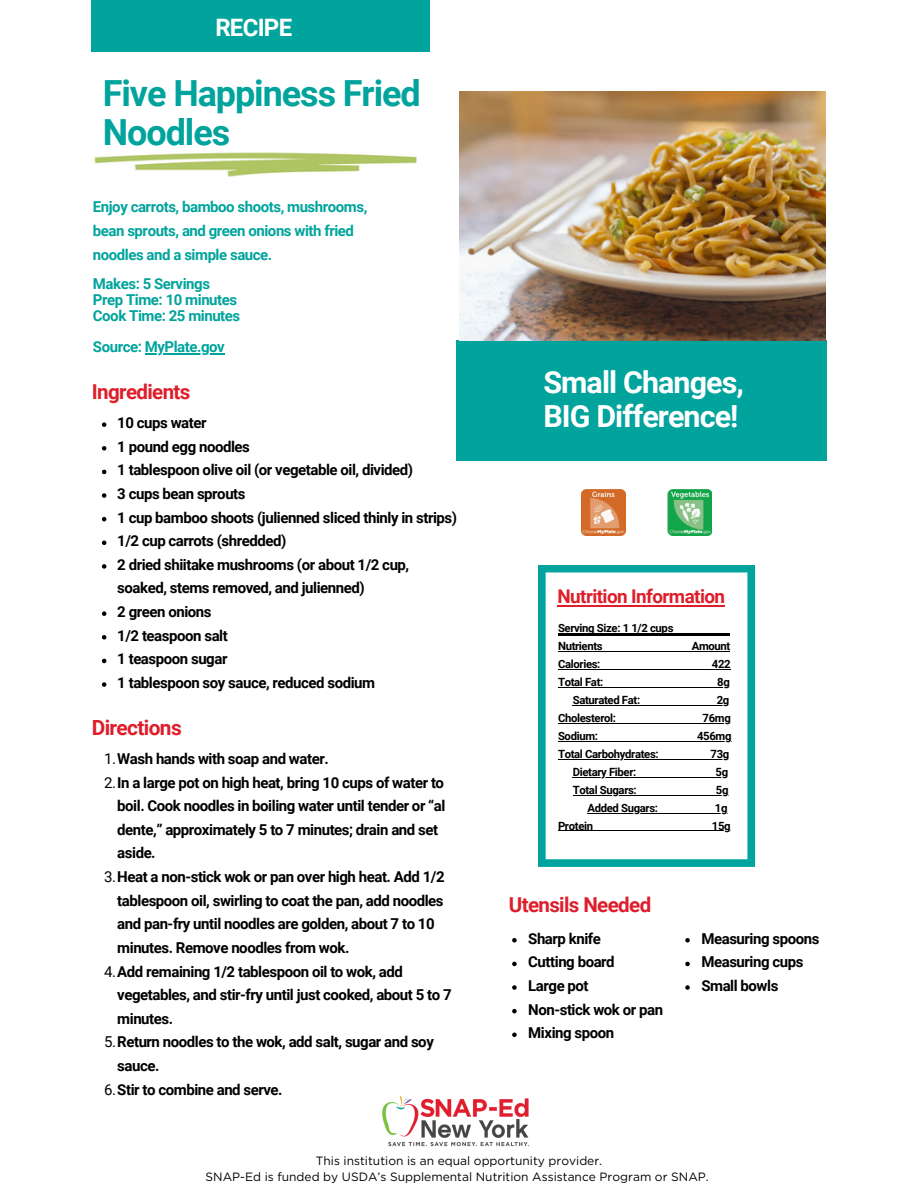
<style>
.page{position:relative;width:918px;height:1188px;background:#fff}
.page>*{position:absolute;margin:0;border:0;box-sizing:border-box;transform-origin:0 0}
.t1{font:700 36px/39.3px "Roboto";letter-spacing:-.03em;color:#00a49d}
.t2{font:700 30.45px/33.6px "Roboto";letter-spacing:-.03em;color:#fff}
.t3{font:700 24px "Roboto";letter-spacing:-.03em;color:#fff}
.t4{font:700 20.85px "Roboto";letter-spacing:-.03em;color:#de1e2b}
.t5{font:700 20.55px "Roboto";letter-spacing:-.03em;color:#de1e2b}
.t6{font:700 18.9px "Roboto";letter-spacing:-.03em;color:#de1e2b}
.t7{font:700 15px/23.7px "Roboto";letter-spacing:-.03em;color:#000}
.t8{font:700 15px/15.8px "Roboto";letter-spacing:-.03em;color:#00a49d}
.t9{font:12px "Gotham";color:#000}
.t10{font:700 11.4px "Roboto";letter-spacing:-.03em;color:#000}
.s1{font-weight:400}
</style>
<div class="page">
<img style="left:94px;top:152px;width:323px;height:25px">
<div style="left:456px;top:340px;width:370px;height:121px;background:#00a49d"></div>
<div style="left:92px;top:0;width:338px;height:52px;background:#00a49d"></div>
<svg style="left:538px;top:565px;width:217px;height:302px"></svg>
<hr style="left:558px;top:651px;width:44px;height:1px;background:#000">
<hr style="left:602px;top:651px;width:90px;height:1px;background:#000">
<hr style="left:692px;top:651px;width:38px;height:1px;background:#000">
<hr style="left:558px;top:669px;width:42px;height:1px;background:#000">
<hr style="left:600px;top:669px;width:112px;height:1px;background:#000">
<svg style="left:712px;top:669px;width:18px;height:1px"></svg>
<hr style="left:558px;top:687px;width:45px;height:1px;background:#000">
<hr style="left:603px;top:687px;width:114px;height:1px;background:#000">
<svg style="left:717px;top:687px;width:13px;height:1px"></svg>
<hr style="left:573px;top:705px;width:67px;height:1px;background:#000">
<hr style="left:640px;top:705px;width:77px;height:1px;background:#000">
<svg style="left:717px;top:705px;width:12px;height:1px"></svg>
<hr style="left:558px;top:723px;width:58px;height:1px;background:#000">
<hr style="left:616px;top:723px;width:87px;height:1px;background:#000">
<svg style="left:703px;top:723px;width:28px;height:1px"></svg>
<hr style="left:558px;top:741px;width:40px;height:1px;background:#000">
<hr style="left:598px;top:741px;width:99px;height:1px;background:#000">
<hr style="left:697px;top:741px;width:34px;height:1px;background:#000">
<hr style="left:558px;top:759px;width:100px;height:1px;background:#000">
<hr style="left:658px;top:759px;width:53px;height:1px;background:#000">
<svg style="left:711px;top:759px;width:18px;height:1px"></svg>
<hr style="left:573px;top:777px;width:63px;height:1px;background:#000">
<hr style="left:636px;top:777px;width:80px;height:1px;background:#000">
<svg style="left:716px;top:777px;width:12px;height:1px"></svg>
<hr style="left:573px;top:795px;width:63px;height:1px;background:#000">
<hr style="left:636px;top:795px;width:80px;height:1px;background:#000">
<svg style="left:716px;top:795px;width:12px;height:1px"></svg>
<hr style="left:587px;top:813px;width:71px;height:1px;background:#000">
<hr style="left:658px;top:813px;width:57px;height:1px;background:#000">
<svg style="left:715px;top:813px;width:12px;height:1px"></svg>
<hr style="left:558px;top:831px;width:35px;height:1px;background:#000">
<hr style="left:593px;top:831px;width:119px;height:1px;background:#000">
<svg style="left:712px;top:831px;width:18px;height:1px"></svg>
<hr style="left:558px;top:634px;width:172px;height:2px;background:#000">
<img style="left:668px;top:490px;width:43px;height:46px">
<img style="left:582px;top:490px;width:43px;height:46px">
<img style="left:459px;top:92px;width:367px;height:248px">
<img style="left:382px;top:1096px;width:147px;height:51px">
<hr style="left:557px;top:605px;width:168px;height:1px;background:#de1e2b">
<svg style="left:102px;top:422px;width:4px;height:5px"></svg>
<svg style="left:102px;top:446px;width:4px;height:5px"></svg>
<svg style="left:102px;top:470px;width:4px;height:4px"></svg>
<svg style="left:102px;top:493px;width:4px;height:5px"></svg>
<svg style="left:102px;top:517px;width:4px;height:4px"></svg>
<svg style="left:102px;top:541px;width:4px;height:4px"></svg>
<svg style="left:102px;top:564px;width:4px;height:5px"></svg>
<svg style="left:102px;top:611px;width:4px;height:5px"></svg>
<svg style="left:102px;top:635px;width:4px;height:5px"></svg>
<svg style="left:102px;top:659px;width:4px;height:4px"></svg>
<svg style="left:102px;top:682px;width:4px;height:5px"></svg>
<hr style="left:145px;top:353px;width:79px;height:1px;background:#00a49d">
<svg style="left:512px;top:938px;width:5px;height:5px"></svg>
<svg style="left:512px;top:962px;width:5px;height:4px"></svg>
<svg style="left:512px;top:985px;width:5px;height:5px"></svg>
<svg style="left:512px;top:1009px;width:5px;height:4px"></svg>
<svg style="left:512px;top:1033px;width:5px;height:4px"></svg>
<svg style="left:685px;top:938px;width:5px;height:5px"></svg>
<svg style="left:685px;top:962px;width:5px;height:4px"></svg>
<svg style="left:685px;top:985px;width:5px;height:5px"></svg>
<p class="t3" style="left:215px;top:13px;width:78px">RECIPE</p>
<h4 class="t1" style="left:103px;top:74px;width:319px">Five Happiness Fried<br>Noodles</h4>
<h4 class="t8" style="left:93px;top:195px;width:276px;line-height:23.7px">Enjoy carrots, bamboo shoots, mushrooms, bean sprouts, and green onions with fried noodles and a simple sauce.</h4>
<p class="t8" style="left:93px;top:276px;width:149px">Makes: 5 Servings<br>Prep Time: 10 minutes<br>Cook Time: 25 minutes</p>
<p class="t8" style="left:93px;top:339px;width:133px">Source: MyPlate.gov</p>
<p class="t5" style="left:92px;top:380px;width:100px">Ingredients</p>
<p class="t7" style="left:117px;top:411px;width:91px">10 cups water</p>
<p class="t7" style="left:117px;top:435px;width:134px">1 pound egg noodles</p>
<p class="t7" style="left:117px;top:458px;width:297px">1 tablespoon olive oil (or vegetable oil, divided)</p>
<p class="t7" style="left:117px;top:482px;width:130px">3 cups bean sprouts</p>
<p class="t7" style="left:117px;top:506px;width:341px">1 cup bamboo shoots (julienned sliced thinly in strips)</p>
<p class="t7" style="left:117px;top:529px;width:171px">1/2 cup carrots (shredded)</p>
<p class="t7" style="left:117px;top:553px;width:293px">2 dried shiitake mushrooms (or about 1/2 cup, soaked, stems removed, and julienned)</p>
<p class="t7" style="left:117px;top:600px;width:96px">2 green onions</p>
<p class="t7" style="left:117px;top:624px;width:112px">1/2 teaspoon salt</p>
<p class="t7" style="left:117px;top:647px;width:112px">1 teaspoon sugar</p>
<p class="t7" style="left:117px;top:671px;width:259px">1 tablespoon soy sauce, reduced sodium</p>
<p class="t4" style="left:92px;top:715px;width:91px">Directions</p>
<p class="t7" style="left:104px;top:747px;width:226px"><span class="s1">1.</span>Wash hands with soap and water.</p>
<p class="t7" style="left:117px;top:771px;width:330px;text-indent:-13px"><span class="s1">2.</span>In a large pot on high heat, bring 10 cups of water to boil. Cook noodles in boiling water until tender or “al dente,” approximately 5 to 7 minutes; drain and set aside.</p>
<p class="t7" style="left:117px;top:865px;width:329px;text-indent:-13px"><span class="s1">3.</span>Heat a non-stick wok or pan over high heat. Add 1/2 tablespoon oil, swirling to coat the pan, add noodles and pan-fry until noodles are golden, about 7 to 10 minutes. Remove noodles from wok.</p>
<p class="t7" style="left:117px;top:960px;width:336px;text-indent:-13px"><span class="s1">4.</span>Add remaining 1/2 tablespoon oil to wok, add vegetables, and stir-fry until just cooked, about 5 to 7 minutes.</p>
<p class="t7" style="left:117px;top:1030px;width:318px;text-indent:-13px"><span class="s1">5.</span>Return noodles to the wok, add salt, sugar and soy sauce.</p>
<p class="t7" style="left:104px;top:1078px;width:180px"><span class="s1">6.</span>Stir to combine and serve.</p>
<p class="t2" style="left:543px;top:366px;width:202px">Small Changes,<br>BIG Difference!</p>
<p class="t6" style="left:557px;top:586px;width:169px">Nutrition Information</p>
<p class="t10" style="left:558px;top:622px;width:117px">Serving Size: 1 1/2 cups</p>
<h3 class="t10" style="left:558px;top:640px;width:46px">Nutrients</h3>
<h3 class="t10" style="left:692px;top:640px;width:40px">Amount</h3>
<h1 class="t10" style="left:558px;top:658px;width:44px">Calories:</h1>
<h1 class="t10" style="left:712px;top:658px;width:20px">422</h1>
<p class="t10" style="left:558px;top:675px;width:47px">Total Fat:</p>
<p class="t10" style="left:717px;top:675px;width:14px">8g</p>
<p class="t10" style="left:573px;top:693px;width:69px">Saturated Fat:</p>
<h5 class="t10" style="left:717px;top:693px;width:14px">2g</h5>
<h5 class="t10" style="left:558px;top:711px;width:60px">Cholesterol:</h5>
<h5 class="t10" style="left:703px;top:711px;width:30px">76mg</h5>
<h5 class="t10" style="left:558px;top:729px;width:42px">Sodium:</h5>
<h5 class="t10" style="left:697px;top:729px;width:36px">456mg</h5>
<p class="t10" style="left:558px;top:747px;width:102px">Total Carbohydrates:</p>
<h2 class="t10" style="left:711px;top:747px;width:20px">73g</h2>
<h4 class="t10" style="left:573px;top:765px;width:65px">Dietary Fiber:</h4>
<p class="t10" style="left:716px;top:765px;width:14px">5g</p>
<p class="t10" style="left:573px;top:783px;width:66px">Total Sugars:</p>
<p class="t10" style="left:716px;top:783px;width:14px">5g</p>
<p class="t10" style="left:587px;top:801px;width:72px">Added Sugars:</p>
<p class="t10" style="left:715px;top:801px;width:14px">1g</p>
<p class="t10" style="left:558px;top:819px;width:37px">Protein</p>
<p class="t10" style="left:712px;top:819px;width:20px">15g</p>
<h4 class="t5" style="left:509px;top:893px;width:144px">Utensils Needed</h4>
<p class="t7" style="left:528px;top:927px;width:74px">Sharp knife</p>
<p class="t7" style="left:528px;top:950px;width:88px">Cutting board</p>
<p class="t7" style="left:528px;top:974px;width:62px">Large pot</p>
<p class="t7" style="left:528px;top:998px;width:136px">Non-stick wok or pan</p>
<p class="t7" style="left:528px;top:1021px;width:87px">Mixing spoon</p>
<p class="t7" style="left:701px;top:927px;width:119px">Measuring spoons</p>
<p class="t7" style="left:701px;top:950px;width:104px">Measuring cups</p>
<p class="t7" style="left:701px;top:974px;width:79px">Small bowls</p>
<p class="t9" style="left:316px;top:1153px;width:288px">This institution is an equal opportunity provider.</p>
<p class="t9" style="left:206px;top:1169px;width:505px">SNAP-Ed is funded by USDA’s Supplemental Nutrition Assistance Program or SNAP.</p>
</div>
